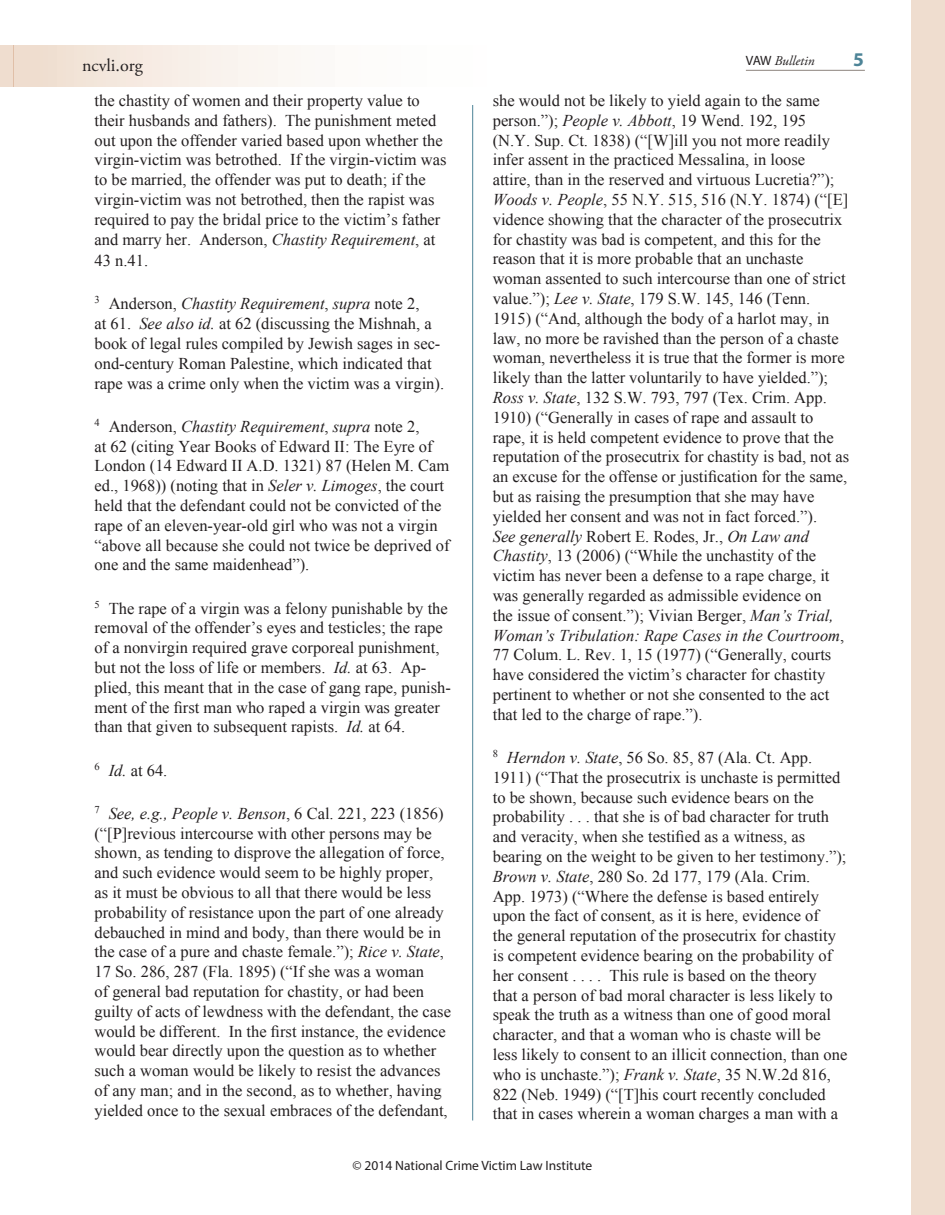
<style>
.page{position:relative;width:945px;height:1215px;background:#fff}
.page>*{position:absolute;margin:0;border:0;box-sizing:border-box;transform-origin:0 0}
.t1{font:700 19.5px "Myriad Pro";color:#4d8497}
.t2{font:18px "Adobe Garamond Pro";color:#231f20}
.Endnote_text{font:16.5px/19.8px "Times New Roman";color:#231f20}
.t3{font:13.5px "Myriad Pro";color:#231f20}
.t4{font:italic 13.5px "Adobe Garamond Pro";color:#231f20}
.s1{font-family:"Myriad Pro";font-style:normal}
.s2{font-style:italic}
</style>
<div class="page">
<div style="left:14px;top:46px;width:731px;height:40px;background:linear-gradient(to right,#f3e6db,#fff)"></div>
<div style="left:0;top:46px;width:14px;height:40px;background:#efddcf"></div>
<hr style="left:472px;top:105px;width:1px;height:1015px;background:#4d8497">
<div style="left:911px;top:0;width:34px;height:1215px;background:#efddcf"></div>
<hr style="left:746px;top:70px;width:119px;height:1px;background:#8c847e">
<p class="t1" style="left:853px;top:46px;width:12px">5</p>
<p class="t2" style="left:82px;top:54px;width:62px">ncvli.org</p>
<p class="t4" style="left:746px;top:52px;width:70px"><span class="s1">VAW</span> Bulletin</p>
<p class="Endnote_text" style="left:94px;top:90px;width:353px">the chastity of women and their property value to their husbands and fathers). The punishment meted out upon the offender varied based upon whether the virgin-victim was betrothed. If the virgin-victim was to be married, the offender was put to death; if the virgin-victim was not betrothed, then the rapist was required to pay the bridal price to the victim’s father and marry her. Anderson, <span class="s2">Chastity Requirement</span>, at</p>
<p class="Endnote_text" style="left:94px;top:250px;width:55px">43 n.41.</p>
<p class="Endnote_text" style="left:94px;top:294px;width:351px"><sup>3</sup> Anderson, <span class="s2">Chastity Requirement</span>, <span class="s2">supra</span> note 2,<br>at 61. <span class="s2">See also id.</span> at 62 (discussing the Mishnah, a book of legal rules compiled by Jewish sages in sec&shy;ond-century Roman Palestine, which indicated that rape was a crime only when the victim was a virgin).</p>
<p class="Endnote_text" style="left:94px;top:416px;width:357px"><sup>4</sup> Anderson, <span class="s2">Chastity Requirement</span>, <span class="s2">supra</span> note 2,<br>at 62 (citing Year Books of Edward II: The Eyre of London (14 Edward II A.D. 1321) 87 (Helen M. Cam ed., 1968)) (noting that in <span class="s2">Seler v. Limoges</span>, the court held that the defendant could not be convicted of the rape of an eleven-year-old girl who was not a virgin “above all because she could not twice be deprived of one and the same maidenhead”).</p>
<p class="Endnote_text" style="left:94px;top:598px;width:358px"><sup>5</sup> The rape of a virgin was a felony punishable by the removal of the offender’s eyes and testicles; the rape of a nonvirgin required grave corporeal punishment, but not the loss of life or members. <span class="s2">Id.</span> at 63. Ap&shy;plied, this meant that in the case of gang rape, punish&shy;ment of the first man who raped a virgin was greater than that given to subsequent rapists. <span class="s2">Id.</span> at 64.</p>
<p class="Endnote_text" style="left:94px;top:760px;width:74px"><sup>6</sup> <span class="s2">Id.</span> at 64.</p>
<p class="Endnote_text" style="left:94px;top:803px;width:358px"><sup>7</sup> <span class="s2">See, e.g., People v. Benson</span>, 6 Cal. 221, 223 (1856) (“[P]revious intercourse with other persons may be shown, as tending to disprove the allegation of force, and such evidence would seem to be highly proper,<br>as it must be obvious to all that there would be less probability of resistance upon the part of one already debauched in mind and body, than there would be in the case of a pure and chaste female.”); <span class="s2">Rice v. State</span>, 17 So. 286, 287 (Fla. 1895) (“If she was a woman<br>of general bad reputation for chastity, or had been guilty of acts of lewdness with the defendant, the case would be different. In the first instance, the evidence would bear directly upon the question as to whether such a woman would be likely to resist the advances of any man; and in the second, as to whether, having yielded once to the sexual embraces of the defendant,</p>
<p class="Endnote_text" style="left:493px;top:90px;width:358px">she would not be likely to yield again to the same person.”); <span class="s2">People v. Abbott</span>, 19 Wend. 192, 195<br>(N.Y. Sup. Ct. 1838) (“[W]ill you not more readily infer assent in the practiced Messalina, in loose<br>attire, than in the reserved and virtuous Lucretia?”); <span class="s2">Woods v. People</span>, 55 N.Y. 515, 516 (N.Y. 1874) (“[E] vidence showing that the character of the prosecutrix for chastity was bad is competent, and this for the reason that it is more probable that an unchaste woman assented to such intercourse than one of strict value.”); <span class="s2">Lee v. State</span>, 179 S.W. 145, 146 (Tenn.<br>1915) (“And, although the body of a harlot may, in law, no more be ravished than the person of a chaste woman, nevertheless it is true that the former is more likely than the latter voluntarily to have yielded.”); <span class="s2">Ross v. State</span>, 132 S.W. 793, 797 (Tex. Crim. App.<br>1910) (“Generally in cases of rape and assault to rape, it is held competent evidence to prove that the reputation of the prosecutrix for chastity is bad, not as an excuse for the offense or justification for the same, but as raising the presumption that she may have yielded her consent and was not in fact forced.”).<br><span class="s2">See generally</span> Robert E. Rodes, Jr., <span class="s2">On Law and Chastity</span>, 13 (2006) (“While the unchastity of the victim has never been a defense to a rape charge, it was generally regarded as admissible evidence on<br>the issue of consent.”); Vivian Berger, <span class="s2">Man’s Trial, Woman’s Tribulation: Rape Cases in the Courtroom</span>, 77 Colum. L. Rev. 1, 15 (1977) (“Generally, courts have considered the victim’s character for chastity pertinent to whether or not she consented to the act that led to the charge of rape.”).</p>
<p class="Endnote_text" style="left:493px;top:747px;width:356px"><sup>8</sup> <span class="s2">Herndon v. State</span>, 56 So. 85, 87 (Ala. Ct. App.<br>1911) (“That the prosecutrix is unchaste is permitted to be shown, because such evidence bears on the probability . . . that she is of bad character for truth and veracity, when she testified as a witness, as bearing on the weight to be given to her testimony.”); <span class="s2">Brown v. State</span>, 280 So. 2d 177, 179 (Ala. Crim.<br>App. 1973) (“Where the defense is based entirely upon the fact of consent, as it is here, evidence of<br>the general reputation of the prosecutrix for chastity is competent evidence bearing on the probability of her consent . . . . This rule is based on the theory<br>that a person of bad moral character is less likely to speak the truth as a witness than one of good moral character, and that a woman who is chaste will be less likely to consent to an illicit connection, than one who is unchaste.”); <span class="s2">Frank v. State</span>, 35 N.W.2d 816, 822 (Neb. 1949) (“[T]his court recently concluded that in cases wherein a woman charges a man with a</p>
<p class="t3" style="left:353px;top:1157px;width:241px">© 2014 National Crime Victim Law Institute</p>
</div>
